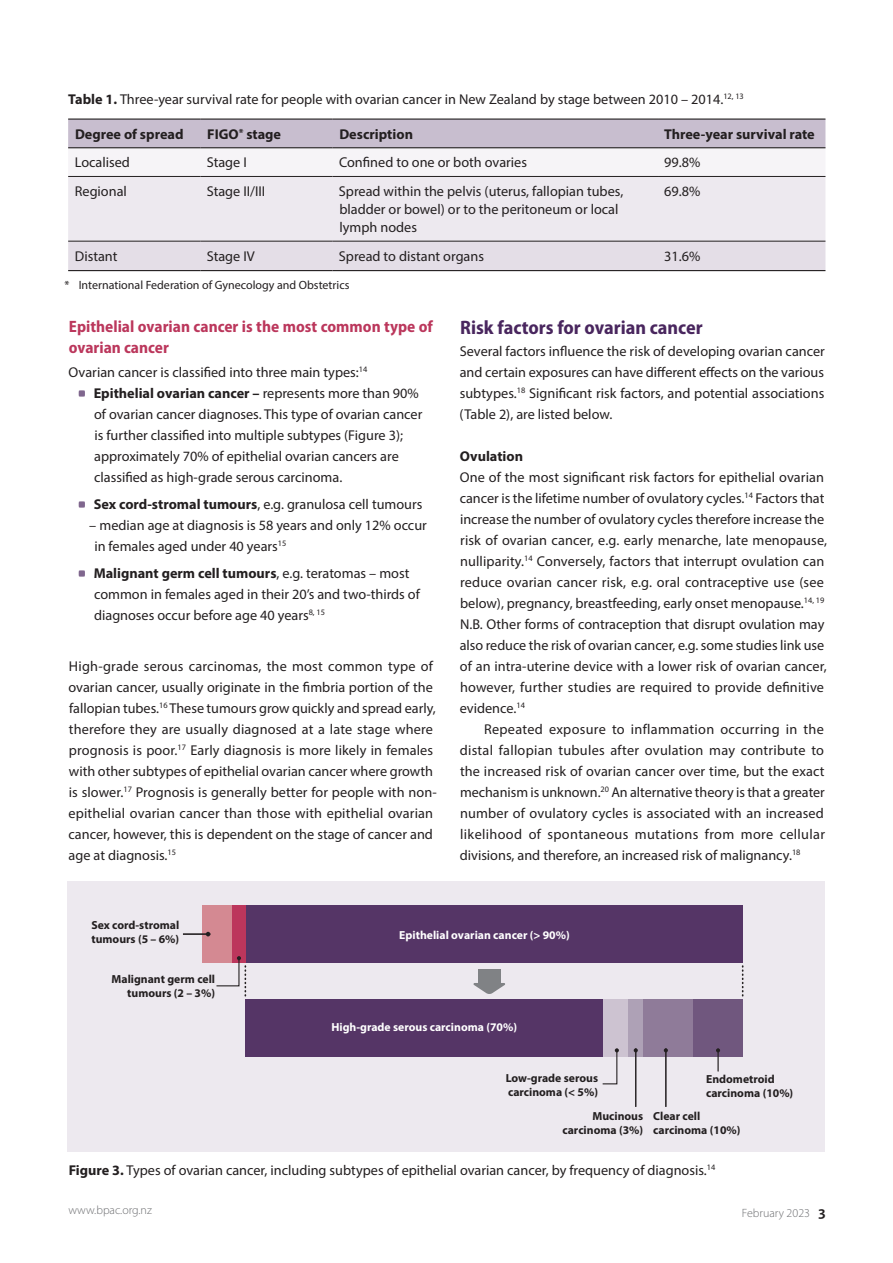
<style>
.page{position:relative;width:893px;height:1263px;background:#fff}
.page>*{position:absolute;margin:0;border:0;box-sizing:border-box;transform-origin:0 0}
.A_head{font:700 semi-condensed 19.5px "Myriad Pro";color:#49265e}
.B_head{font:700 semi-condensed 16.5px/21px "Myriad Pro";color:#bb375c}
.Body{font:14.25px/21px "Myriad Pro";color:#231f20}
.Bullet_List{font:14.25px/21px "Myriad Pro";color:#231f20}
.Body-First_Line_Inde{font:14.25px/21px "Myriad Pro";color:#231f20;text-align:justify}
.Body_Line_Space{font:14.25px "Myriad Pro";color:#231f20}
.Body-2{font:700 14.25px "Myriad Pro";color:#231f20}
.C_head{font:700 14.25px "Myriad Pro";color:#231f20}
.Footnote{font:12px "Myriad Pro";color:#231f20}
.t1{font:300 12px "Myriad Pro";color:#6c6d70}
.t2{font:700 11.7px/14.1px "Myriad Pro";color:#231f20}
.t3{font:700 11.7px "Myriad Pro";color:#fff}
.t4{font:700 11.55px/13.8px "Myriad Pro";color:#231f20;text-align:right}
.s1{font-weight:700}
.s2{font-weight:600;font-size:15.75px;color:#231f20}
</style>
<div class="page">
<div style="left:68px;top:881px;width:757px;height:271px;background:#ede9ef"></div>
<svg style="left:79px;top:390px;width:6px;height:7px"></svg>
<svg style="left:79px;top:501px;width:6px;height:7px"></svg>
<svg style="left:79px;top:570px;width:6px;height:7px"></svg>
<svg style="left:68px;top:120px;width:757px;height:56px"></svg>
<div style="left:68px;top:177px;width:757px;height:64px;background:#ede9ef"></div>
<div style="left:68px;top:242px;width:757px;height:28px;background:#e4dee7"></div>
<hr style="left:68px;top:176px;width:132px;height:1px;background:#231f20">
<hr style="left:200px;top:176px;width:133px;height:1px;background:#231f20">
<hr style="left:333px;top:176px;width:325px;height:1px;background:#231f20">
<hr style="left:658px;top:176px;width:167px;height:1px;background:#231f20">
<hr style="left:68px;top:241px;width:132px;height:1px;background:#231f20">
<hr style="left:200px;top:241px;width:133px;height:1px;background:#231f20">
<hr style="left:333px;top:241px;width:325px;height:1px;background:#231f20">
<hr style="left:658px;top:241px;width:167px;height:1px;background:#231f20">
<hr style="left:68px;top:119px;width:132px;height:1px;background:#231f20">
<hr style="left:200px;top:119px;width:133px;height:1px;background:#231f20">
<hr style="left:333px;top:119px;width:325px;height:1px;background:#231f20">
<hr style="left:658px;top:119px;width:167px;height:1px;background:#231f20">
<hr style="left:68px;top:147px;width:132px;height:1px;background:#231f20">
<hr style="left:200px;top:147px;width:133px;height:1px;background:#231f20">
<hr style="left:333px;top:147px;width:325px;height:1px;background:#231f20">
<hr style="left:658px;top:147px;width:167px;height:1px;background:#231f20">
<hr style="left:68px;top:270px;width:132px;height:1px;background:#231f20">
<hr style="left:200px;top:270px;width:133px;height:1px;background:#231f20">
<hr style="left:333px;top:270px;width:325px;height:1px;background:#231f20">
<hr style="left:658px;top:270px;width:167px;height:1px;background:#231f20">
<div style="left:202px;top:905px;width:541px;height:58px;background:#553566"></div>
<div style="left:202px;top:905px;width:30px;height:58px;background:#d48992"></div>
<div style="left:232px;top:905px;width:13px;height:58px;background:#bc365c"></div>
<div style="left:245px;top:999px;width:498px;height:58px;background:#553566"></div>
<div style="left:693px;top:999px;width:50px;height:58px;background:#70577e"></div>
<div style="left:643px;top:999px;width:50px;height:58px;background:#8f7b99"></div>
<div style="left:628px;top:999px;width:15px;height:58px;background:#aea1b6"></div>
<div style="left:603px;top:999px;width:25px;height:58px;background:#cdc3d1"></div>
<hr style="left:717px;top:1050px;width:2px;height:21px;background:#231f20">
<hr style="left:665px;top:1050px;width:1px;height:57px;background:#231f20">
<svg style="left:664px;top:1048px;width:4px;height:4px"></svg>
<svg style="left:602px;top:1048px;width:17px;height:37px"></svg>
<hr style="left:635px;top:1050px;width:1px;height:57px;background:#231f20">
<svg style="left:634px;top:1048px;width:4px;height:4px"></svg>
<hr style="left:183px;top:933px;width:25px;height:2px;background:#231f20">
<svg style="left:206px;top:932px;width:4px;height:4px"></svg>
<div style="left:478px;top:969px;width:23px;height:17px;background:#808285"></div>
<svg style="left:473px;top:983px;width:32px;height:11px"></svg>
<svg style="left:216px;top:956px;width:30px;height:41px"></svg>
<svg style="left:742px;top:966px;width:1px;height:31px"></svg>
<p class="Body_Line_Space" style="left:68px;top:90px;width:677px"><span class="s1">Table 1.</span> Three-year survival rate for people with ovarian cancer in New Zealand by stage between 2010 – 2014.<sup>12,</sup> <sup>13</sup></p>
<p class="Body-2" style="left:75px;top:125px;width:110px">Degree of spread</p>
<p class="Body-2" style="left:207px;top:125px;width:75px">FIGO<sup>*</sup> stage</p>
<p class="Body-2" style="left:339px;top:125px;width:75px">Description</p>
<p class="Body-2" style="left:664px;top:125px;width:152px">Three-year survival rate</p>
<p class="Body" style="left:75px;top:152px;width:57px">Localised</p>
<p class="Body" style="left:207px;top:152px;width:42px">Stage I</p>
<p class="Body" style="left:339px;top:152px;width:190px">Confined to one or both ovaries</p>
<p class="Body" style="left:664px;top:152px;width:38px">99.8%</p>
<p class="Body" style="left:75px;top:181px;width:54px">Regional</p>
<p class="Body" style="left:207px;top:181px;width:60px">Stage II/III</p>
<p class="Body" style="left:339px;top:182px;width:286px;line-height:18px">Spread within the pelvis (uterus, fallopian tubes, bladder or bowel) or to the peritoneum or local lymph nodes</p>
<p class="Body" style="left:664px;top:181px;width:38px">69.8%</p>
<p class="Body" style="left:75px;top:245px;width:44px">Distant</p>
<p class="Body" style="left:207px;top:245px;width:50px">Stage IV</p>
<p class="Body" style="left:339px;top:245px;width:147px">Spread to distant organs</p>
<p class="Body" style="left:664px;top:245px;width:38px">31.6%</p>
<p class="Footnote" style="left:65px;top:278px;width:286px">* International Federation of Gynecology and Obstetrics</p>
<p class="B_head" style="left:69px;top:316px;width:366px">Epithelial ovarian cancer is the most common type of ovarian cancer</p>
<p class="Body" style="left:69px;top:361px;width:300px">Ovarian cancer is classified into three main types:<sup>14</sup></p>
<p class="Bullet_List" style="left:94px;top:382px;width:330px"><span class="s1">Epithelial ovarian cancer –</span> represents more than 90% of ovarian cancer diagnoses. This type of ovarian cancer is further classified into multiple subtypes (Figure 3); approximately 70% of epithelial ovarian cancers are classified as high-grade serous carcinoma.</p>
<p class="Bullet_List" style="left:94px;top:493px;width:330px"><span class="s1">Sex cord-stromal tumours</span>, e.g. granulosa cell tumours</p>
<p class="Bullet_List" style="left:94px;top:514px;width:334px;text-indent:-5px">– median age at diagnosis is 58 years and only 12% occur in females aged under 40 years<sup>15</sup></p>
<p class="Bullet_List" style="left:94px;top:562px;width:328px"><span class="s1">Malignant germ cell tumours</span>, e.g. teratomas – most common in females aged in their 20’s and two-thirds of diagnoses occur before age 40 years<sup>8,</sup> <sup>15</sup></p>
<p class="Body" style="left:69px;top:655px;width:370px">High-grade serous carcinomas, the most common type of ovarian cancer, usually originate in the fimbria portion of the fallopian tubes.<sup>16</sup> These tumours grow quickly and spread early, therefore they are usually diagnosed at a late stage where prognosis is poor.<sup>17</sup> Early diagnosis is more likely in females with other subtypes of epithelial ovarian cancer where growth is slower.<sup>17</sup> Prognosis is generally better for people with non&shy;epithelial ovarian cancer than those with epithelial ovarian cancer, however, this is dependent on the stage of cancer and age at diagnosis.<sup>15</sup></p>
<p class="t4" style="left:94px;top:659px;width:104px;line-height:21.5px">tumours (5 – 6%)<br>Malignant germ cell</p>
<p class="t4" style="left:109px;top:698px;width:88px">tumours (2 – 3%)</p>
<p class="t4" style="left:142px;top:769px;width:77px">cancer (&gt; 90%)</p>
<p class="A_head" style="left:460px;top:317px;width:244px">Risk factors for ovarian cancer</p>
<p class="Body" style="left:460px;top:340px;width:367px;text-align:justify">Several factors influence the risk of developing ovarian cancer and certain exposures can have different effects on the various subtypes.<sup>18</sup> Significant risk factors, and potential associations (Table 2), are listed below.</p>
<p class="C_head" style="left:460px;top:446px;width:65px">Ovulation</p>
<p class="Body" style="left:460px;top:466px;width:369px">One of the most significant risk factors for epithelial ovarian cancer is the lifetime number of ovulatory cycles.<sup>14</sup> Factors that increase the number of ovulatory cycles therefore increase the risk of ovarian cancer, e.g. early menarche, late menopause, nulliparity.<sup>14</sup> Conversely, factors that interrupt ovulation can reduce ovarian cancer risk, e.g. oral contraceptive use (see below), pregnancy, breastfeeding, early onset menopause.<sup>14,</sup> <sup>19<br></sup>N.B. Other forms of contraception that disrupt ovulation may also reduce the risk of ovarian cancer, e.g. some studies link use of an intra-uterine device with a lower risk of ovarian cancer, however, further studies are required to provide definitive evidence.<sup>14</sup></p>
<p class="Body-First_Line_Inde" style="left:460px;top:718px;width:367px;text-indent:24px">Repeated exposure to inflammation occurring in the distal fallopian tubules after ovulation may contribute to the increased risk of ovarian cancer over time, but the exact mechanism is unknown.<sup>20</sup> An alternative theory is that a greater number of ovulatory cycles is associated with an increased likelihood of spontaneous mutations from more cellular divisions, and therefore, an increased risk of malignancy.<sup>18</sup></p>
<p class="t4" style="left:484px;top:698px;width:48px">Clear cell</p>
<p class="t4" style="left:462px;top:748px;width:81px">Mucinous carcinoma (3%)</p>
<p class="t4" style="left:473px;top:788px;width:93px;text-align:left">Low-grade serous carcinoma (&lt; 5%)</p>
<p class="t4" style="left:615px;top:803px;width:96px">High-grade serous</p>
<p class="t2" style="left:91px;top:917px;width:89px">Sex cord-stromal tumours (5 – 6%)</p>
<p class="t2" style="left:112px;top:972px;width:105px;text-align:right">Malignant germ cell tumours (2 – 3%)</p>
<p class="t3" style="left:399px;top:928px;width:172px">Epithelial ovarian cancer (&gt; 90%)</p>
<p class="t3" style="left:331px;top:1020px;width:187px">High-grade serous carcinoma (70%)</p>
<p class="t2" style="left:506px;top:1070px;width:94px">Low-grade serous carcinoma (&lt; 5%)</p>
<p class="t2" style="left:562px;top:1109px;width:82px;text-align:right">Mucinous carcinoma (3%)</p>
<p class="t2" style="left:706px;top:1072px;width:89px">Endometroid carcinoma (10%)</p>
<p class="t2" style="left:653px;top:1109px;width:89px">Clear cell carcinoma (10%)</p>
<p class="Body" style="left:69px;top:1159px;width:648px"><span class="s1">Figure 3.</span> Types of ovarian cancer, including subtypes of epithelial ovarian cancer, by frequency of diagnosis.<sup>14</sup></p>
<p class="t1" style="left:69px;top:1202px;width:85px">www.bpac.org.nz</p>
<p class="t1" style="left:742px;top:1206px;width:85px">February 2023 <span class="s2">3</span></p>
</div>
